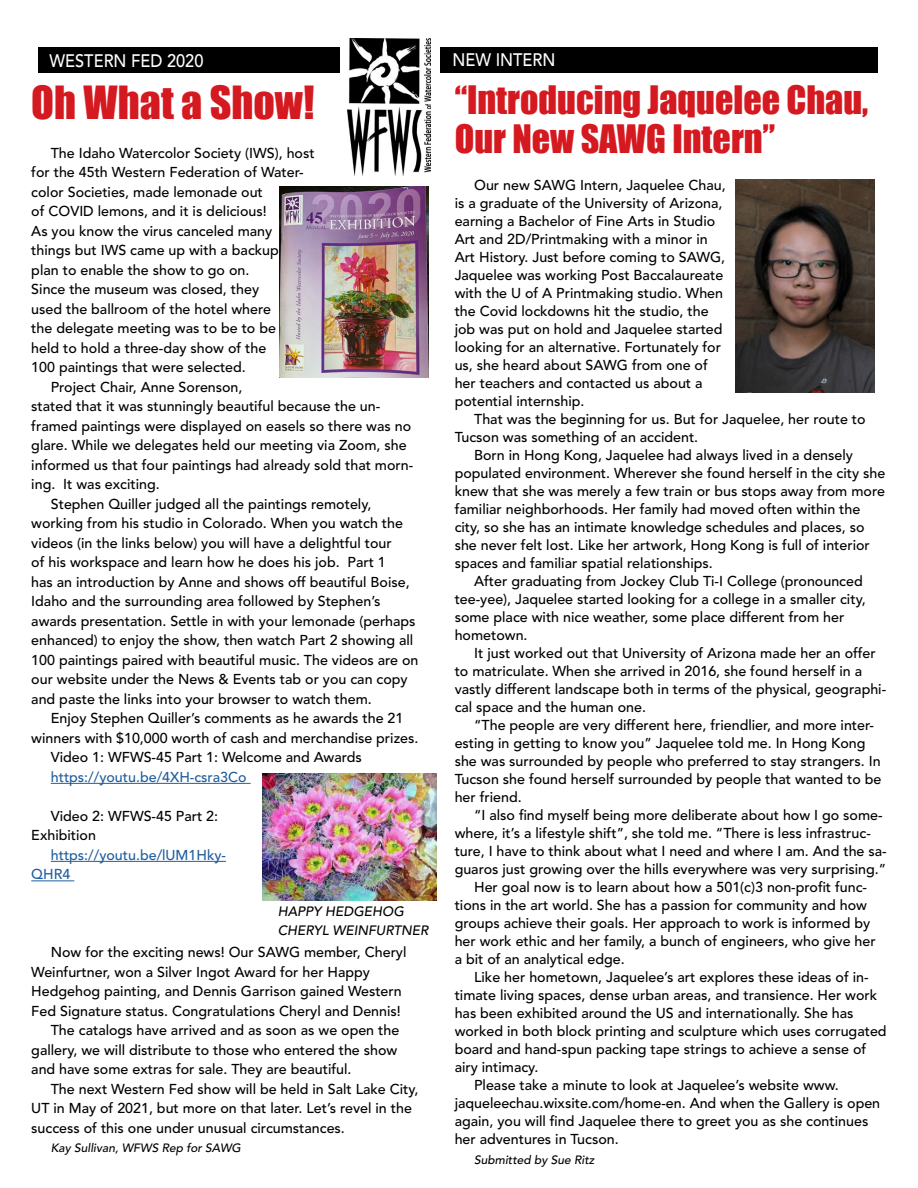
<style>
.page{position:relative;width:918px;height:1188px;background:#fff}
.page>*{position:absolute;margin:0;border:0;box-sizing:border-box;transform-origin:0 0}
.t1{font:42px "Impact";color:#d51920}
.t2{font:36px/39px "Impact";color:#d51920}
.t3{font:500 18px "Avenir LT Std";color:#fff;scale:.91 1}
.t4{font:500 14.25px/18px "Avenir LT Std";color:#000}
.t5{font:500 14.25px/19.5px "Avenir LT Std";color:#215e9e}
.t6{font:italic 500 13.5px/19.5px "Avenir LT Std";color:#000}
.t7{font:italic 500 12px "Avenir LT Std";color:#000}
</style>
<div class="page">
<hr style="left:51px;top:783px;width:200px;height:1px;background:#215e9e">
<hr style="left:51px;top:861px;width:175px;height:1px;background:#215e9e">
<hr style="left:31px;top:881px;width:43px;height:1px;background:#215e9e">
<div style="left:38px;top:48px;width:840px;height:25px;background:#000"></div>
<div style="left:340px;top:27px;width:100px;height:153px;background:#fff"></div>
<img style="left:348px;top:39px;width:82px;height:137px">
<img style="left:735px;top:179px;width:140px;height:213px">
<img style="left:263px;top:774px;width:174px;height:127px">
<img style="left:280px;top:186px;width:148px;height:192px">
<p class="t3" style="left:50px;top:50px;width:171px">WESTERN FED 2020</p>
<p class="t3" style="left:453px;top:50px;width:115px">NEW INTERN</p>
<h1 class="t1" style="left:31px;top:70px;width:285px">Oh What a Show!</h1>
<p class="t4" style="left:51px;top:144px;width:265px">The Idaho Watercolor Society (IWS), host</p>
<p class="t4" style="left:31px;top:164px;width:274px">for the 45th Western Federation of Water-</p>
<p class="t4" style="left:31px;top:183px;width:233px">color Societies, made lemonade out</p>
<p class="t4" style="left:31px;top:203px;width:237px">of COVID lemons, and it is delicious!</p>
<p class="t4" style="left:31px;top:222px;width:243px">As you know the virus canceled many</p>
<p class="t4" style="left:31px;top:242px;width:249px">things but IWS came up with a backup</p>
<p class="t4" style="left:31px;top:261px;width:220px">plan to enable the show to go on.</p>
<p class="t4" style="left:31px;top:281px;width:229px">Since the museum was closed, they</p>
<p class="t4" style="left:31px;top:300px;width:241px">used the ballroom of the hotel where</p>
<p class="t4" style="left:31px;top:320px;width:246px">the delegate meeting was to be to be</p>
<p class="t4" style="left:31px;top:339px;width:236px">held to hold a three-day show of the</p>
<p class="t4" style="left:31px;top:359px;width:216px">100 paintings that were selected.</p>
<p class="t4" style="left:51px;top:378px;width:193px">Project Chair, Anne Sorenson,</p>
<p class="t4" style="left:31px;top:398px;width:350px">stated that it was stunningly beautiful because the un-</p>
<p class="t4" style="left:31px;top:417px;width:381px">framed paintings were displayed on easels so there was no</p>
<p class="t4" style="left:31px;top:437px;width:377px">glare. While we delegates held our meeting via Zoom, she</p>
<p class="t4" style="left:31px;top:456px;width:383px">informed us that four paintings had already sold that morn-</p>
<p class="t4" style="left:31px;top:476px;width:130px">ing. It was exciting.</p>
<p class="t4" style="left:51px;top:495px;width:322px">Stephen Quiller judged all the paintings remotely,</p>
<p class="t4" style="left:31px;top:515px;width:373px">working from his studio in Colorado. When you watch the</p>
<p class="t4" style="left:31px;top:534px;width:362px">videos (in the links below) you will have a delightful tour</p>
<p class="t4" style="left:31px;top:554px;width:356px">of his workspace and learn how he does his job. Part 1</p>
<p class="t4" style="left:31px;top:573px;width:380px">has an introduction by Anne and shows off beautiful Boise,</p>
<p class="t4" style="left:31px;top:593px;width:351px">Idaho and the surrounding area followed by Stephen’s</p>
<p class="t4" style="left:31px;top:612px;width:386px">awards presentation. Settle in with your lemonade (perhaps</p>
<p class="t4" style="left:31px;top:632px;width:384px">enhanced) to enjoy the show, then watch Part 2 showing all</p>
<p class="t4" style="left:31px;top:651px;width:389px">100 paintings paired with beautiful music. The videos are on</p>
<p class="t4" style="left:31px;top:671px;width:378px">our website under the News &amp; Events tab or you can copy</p>
<p class="t4" style="left:31px;top:690px;width:342px">and paste the links into your browser to watch them.</p>
<p class="t4" style="left:51px;top:710px;width:354px">Enjoy Stephen Quiller’s comments as he awards the 21</p>
<p class="t4" style="left:31px;top:729px;width:389px">winners with $10,000 worth of cash and merchandise prizes.</p>
<p class="t4" style="left:51px;top:749px;width:313px">Video 1: WFWS-45 Part 1: Welcome and Awards</p>
<p class="t5" style="left:51px;top:767px;width:197px">https://youtu.be/4XH-csra3Co</p>
<p class="t4" style="left:31px;top:806px;width:188px;line-height:19.5px;text-indent:19px">Video 2: WFWS-45 Part 2:<br>Exhibition</p>
<p class="t5" style="left:31px;top:845px;width:196px;text-indent:19px">https://youtu.be/lUM1Hky-<br>QHR4</p>
<p class="t6" style="left:278px;top:902px;width:152px">HAPPY HEDGEHOG<br>CHERYL WEINFURTNER</p>
<p class="t4" style="left:51px;top:944px;width:357px">Now for the exciting news! Our SAWG member, Cheryl</p>
<p class="t4" style="left:31px;top:963px;width:340px">Weinfurtner, won a Silver Ingot Award for her Happy</p>
<p class="t4" style="left:31px;top:983px;width:372px">Hedgehog painting, and Dennis Garrison gained Western</p>
<p class="t4" style="left:31px;top:1002px;width:371px">Fed Signature status. Congratulations Cheryl and Dennis!</p>
<p class="t4" style="left:51px;top:1022px;width:350px">The catalogs have arrived and as soon as we open the</p>
<p class="t4" style="left:31px;top:1041px;width:368px">gallery, we will distribute to those who entered the show</p>
<p class="t4" style="left:31px;top:1061px;width:322px">and have some extras for sale. They are beautiful.</p>
<p class="t4" style="left:51px;top:1080px;width:369px">The next Western Fed show will be held in Salt Lake City,</p>
<p class="t4" style="left:31px;top:1100px;width:382px">UT in May of 2021, but more on that later. Let’s revel in the</p>
<p class="t4" style="left:31px;top:1119px;width:315px">success of this one under unusual circumstances.</p>
<p class="t7" style="left:51px;top:1141px;width:192px">Kay Sullivan, WFWS Rep for SAWG</p>
<h2 class="t2" style="left:455px;top:79px;width:415px">“Introducing Jaquelee Chau,<br>Our New SAWG Intern”</h2>
<p class="t4" style="left:455px;top:177px;width:272px;text-indent:19px">Our new SAWG Intern, Jaquelee Chau, is a graduate of the University of Arizona, earning a Bachelor of Fine Arts in Studio Art and 2D/Printmaking with a minor in Art History. Just before coming to SAWG, Jaquelee was working Post Baccalaureate with the U of A Printmaking studio. When the Covid lockdowns hit the studio, the job was put on hold and Jaquelee started looking for an alternative. Fortunately for us, she heard about SAWG from one of her teachers and contacted us about a potential internship.</p>
<p class="t4" style="left:455px;top:411px;width:412px;text-indent:19px">That was the beginning for us. But for Jaquelee, her route to<br>Tucson was something of an accident.</p>
<p class="t4" style="left:474px;top:447px;width:380px">Born in Hong Kong, Jaquelee had always lived in a densely</p>
<p class="t4" style="left:455px;top:465px;width:432px">populated environment. Wherever she found herself in the city she</p>
<p class="t4" style="left:455px;top:483px;width:432px">knew that she was merely a few train or bus stops away from more</p>
<p class="t4" style="left:455px;top:501px;width:407px">familiar neighborhoods. Her family had moved often within the</p>
<p class="t4" style="left:455px;top:519px;width:411px">city, so she has an intimate knowledge schedules and places, so</p>
<p class="t4" style="left:455px;top:537px;width:417px">she never felt lost. Like her artwork, Hong Kong is full of interior</p>
<p class="t4" style="left:455px;top:555px;width:260px">spaces and familiar spatial relationships.</p>
<p class="t4" style="left:474px;top:573px;width:390px">After graduating from Jockey Club Ti-I College (pronounced</p>
<p class="t4" style="left:455px;top:591px;width:413px">tee-yee), Jaquelee started looking for a college in a smaller city,</p>
<p class="t4" style="left:455px;top:609px;width:391px">some place with nice weather, some place different from her</p>
<p class="t4" style="left:455px;top:627px;width:74px">hometown.</p>
<p class="t4" style="left:474px;top:645px;width:403px">It just worked out that University of Arizona made her an offer</p>
<p class="t4" style="left:455px;top:663px;width:409px">to matriculate. When she arrived in 2016, she found herself in a</p>
<p class="t4" style="left:455px;top:681px;width:433px">vastly different landscape both in terms of the physical, geographi-</p>
<p class="t4" style="left:455px;top:699px;width:193px">cal space and the human one.</p>
<p class="t4" style="left:474px;top:717px;width:401px">“The people are very different here, friendlier, and more inter-</p>
<p class="t4" style="left:455px;top:735px;width:412px">esting in getting to know you” Jaquelee told me. In Hong Kong</p>
<p class="t4" style="left:455px;top:753px;width:428px">she was surrounded by people who preferred to stay strangers. In</p>
<p class="t4" style="left:455px;top:771px;width:428px">Tucson she found herself surrounded by people that wanted to be</p>
<p class="t4" style="left:455px;top:789px;width:69px">her friend.</p>
<p class="t4" style="left:474px;top:807px;width:410px">“I also find myself being more deliberate about how I go some-</p>
<p class="t4" style="left:455px;top:825px;width:418px">where, it’s a lifestyle shift”, she told me. “There is less infrastruc-</p>
<p class="t4" style="left:455px;top:843px;width:434px">ture, I have to think about what I need and where I am. And the sa-</p>
<p class="t4" style="left:455px;top:861px;width:433px">guaros just growing over the hills everywhere was very surprising.”</p>
<p class="t4" style="left:474px;top:879px;width:394px">Her goal now is to learn about how a 501(c)3 non-profit func-</p>
<p class="t4" style="left:455px;top:897px;width:414px">tions in the art world. She has a passion for community and how</p>
<p class="t4" style="left:455px;top:915px;width:417px">groups achieve their goals. Her approach to work is informed by</p>
<p class="t4" style="left:455px;top:933px;width:423px">her work ethic and her family, a bunch of engineers, who give her</p>
<p class="t4" style="left:455px;top:951px;width:171px">a bit of an analytical edge.</p>
<p class="t4" style="left:474px;top:969px;width:396px">Like her hometown, Jaquelee’s art explores these ideas of in-</p>
<p class="t4" style="left:455px;top:987px;width:424px">timate living spaces, dense urban areas, and transience. Her work</p>
<p class="t4" style="left:455px;top:1005px;width:400px">has been exhibited around the US and internationally. She has</p>
<p class="t4" style="left:455px;top:1023px;width:433px">worked in both block printing and sculpture which uses corrugated</p>
<p class="t4" style="left:455px;top:1041px;width:413px">board and hand-spun packing tape strings to achieve a sense of</p>
<p class="t4" style="left:455px;top:1059px;width:85px">airy intimacy.</p>
<p class="t4" style="left:474px;top:1077px;width:366px">Please take a minute to look at Jaquelee’s website www.</p>
<p class="t4" style="left:455px;top:1095px;width:427px">jaqueleechau.wixsite.com/home-en. And when the Gallery is open</p>
<p class="t4" style="left:455px;top:1113px;width:415px">again, you will find Jaquelee there to greet you as she continues</p>
<p class="t4" style="left:455px;top:1131px;width:166px">her adventures in Tucson.</p>
<p class="t7" style="left:474px;top:1153px;width:122px">Submitted by Sue Ritz</p>
</div>
